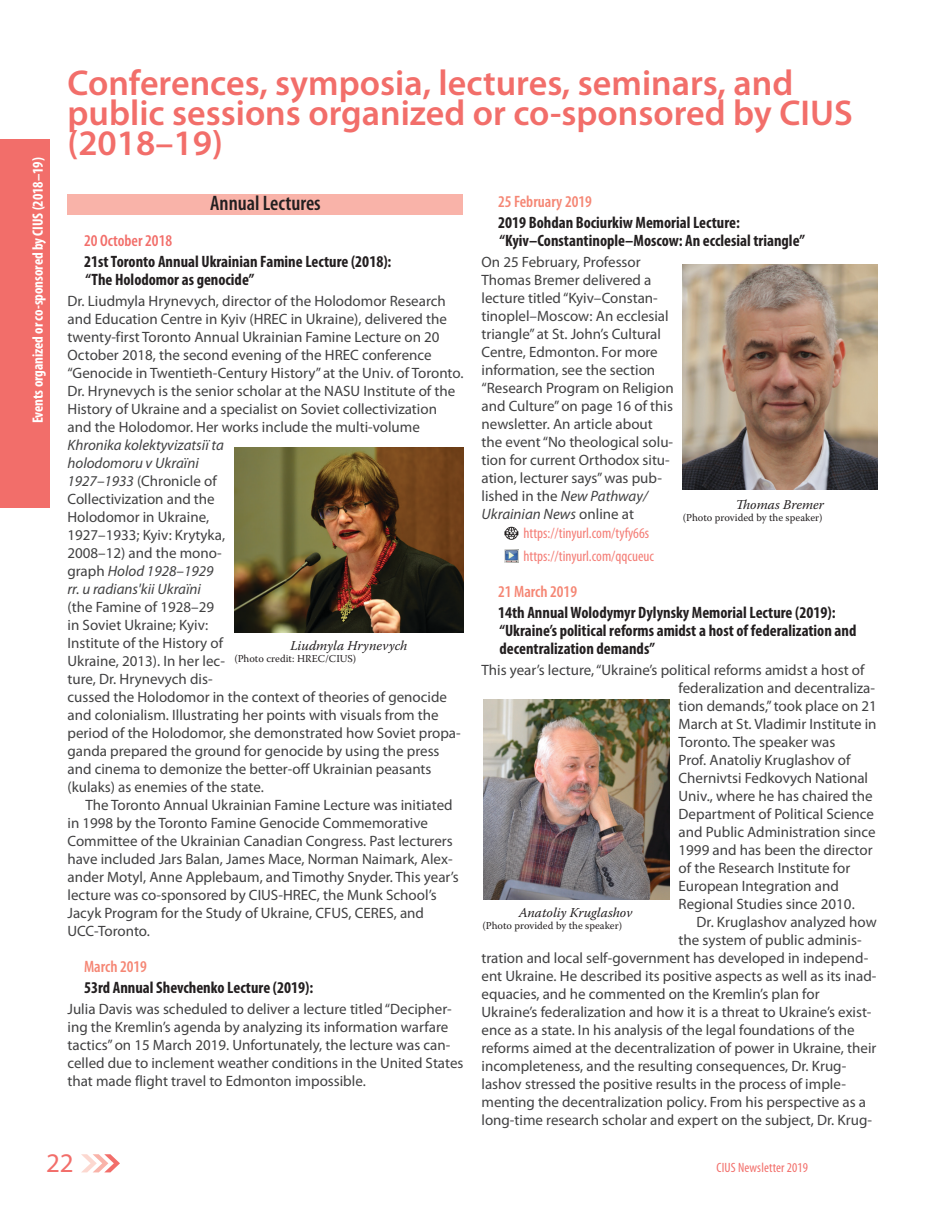
<style>
.page{position:relative;width:945px;height:1215px;background:#fff}
.page>*{position:absolute;margin:0;border:0;box-sizing:border-box;transform-origin:0 0}
.NL-Section_Title{font:600 36px/30px "Myriad Pro";color:#f26e6a}
.t1{font:27px "Myriad Pro";color:#f26e6a}
.NL-Events-Categories{font:600 condensed 21px "Myriad Pro";color:#231f20}
.NL-Awards-Subtitle_0{font:700 condensed 16.5px/18px "Myriad Pro";color:#231f20}
.NL-Events-Subtitle_0{font:600 condensed 16.5px "Myriad Pro";color:#f58674}
.NL-Events-Subtitle_0-2{font:600 condensed 16.5px "Myriad Pro";color:#f26e6a}
.NL-Body-main-1st_par{font:15px/18px "Myriad Pro";color:#414142}
.NL-Body-main{font:15px/18px "Myriad Pro";color:#414142}
.NL-Body-Pictograms-L{font:condensed 15px "Myriad Pro";color:#f47d76}
.NL-Section_Runner{font:700 condensed 15px "Myriad Pro";letter-spacing:-.005em;color:#fff}
.NL-Photo_Cutlines-Ce{font:italic 13.5px "Warnock Pro";color:#231f20}
.t2{font:condensed 13.5px "Myriad Pro";letter-spacing:.01em;color:#f26e6a}
.NL-Photo_Cutlines-Cr{font:10.5px "Warnock Pro";color:#231f20}
.s1{font-style:italic}
</style>
<div class="page">
<svg style="left:81px;top:1154px;width:39px;height:18px"></svg>
<div style="left:0;top:140px;width:50px;height:368px;background:#f26e6a"></div>
<svg style="left:504px;top:527px;width:14px;height:13px"></svg>
<img style="left:504px;top:549px;width:14px;height:13px">
<div style="left:68px;top:194px;width:396px;height:21px;background:#f9b3a9"></div>
<img style="left:234px;top:448px;width:230px;height:184px">
<img style="left:683px;top:264px;width:194px;height:226px">
<img style="left:483px;top:699px;width:187px;height:200px">
<p class="NL-Section_Runner" style="left:28px;top:423px;width:267px;rotate:-90deg">Events organized or co-sponsored by CIUS (2018–19)</p>
<p class="NL-Section_Title" style="left:68px;top:68px;width:787px">Conferences, symposia, lectures, seminars, and public sessions organized or co-sponsored by CIUS (2018–19)</p>
<p class="NL-Events-Categories" style="left:210px;top:190px;width:112px">Annual Lectures</p>
<p class="NL-Events-Subtitle_0-2" style="left:84px;top:230px;width:90px">20 October 2018</p>
<p class="NL-Awards-Subtitle_0" style="left:84px;top:252px;width:309px">21st Toronto Annual Ukrainian Famine Lecture (2018): “The Holodomor as genocide”</p>
<p class="NL-Body-main-1st_par" style="left:68px;top:292px;width:398px">Dr. Liudmyla Hrynevych, director of the Holodomor Research and Education Centre in Kyiv (HREC in Ukraine), delivered the twenty-first Toronto Annual Ukrainian Famine Lecture on 20<br>October 2018, the second evening of the HREC conference “Genocide in Twentieth-Century History” at the Univ. of Toronto.<br>Dr. Hrynevych is the senior scholar at the NASU Institute of the History of Ukraine and a specialist on Soviet collectivization and the Holodomor. Her works include the multi-volume <span class="s1">Khronika kolektуvizatsiї ta<br>holodomoru v Ukraїni<br>1927–1933</span> (Chronicle of<br>Collectivization and the<br>Holodomor in Ukraine,<br>1927–1933; Kyiv: Krytyka,<br>2008–12) and the mono-<br>graph <span class="s1">Holod 1928–1929<br>rr. u radians'kii Ukraїni<br></span>(the Famine of 1928–29<br>in Soviet Ukraine; Kyiv:<br>Institute of the History of<br>Ukraine, 2013). In her lec-<br>ture, Dr. Hrynevych dis-<br>cussed the Holodomor in the context of theories of genocide and colonialism. Illustrating her points with visuals from the period of the Holodomor, she demonstrated how Soviet propa&shy;ganda prepared the ground for genocide by using the press and cinema to demonize the better-off Ukrainian peasants (kulaks) as enemies of the state.</p>
<p class="NL-Body-main" style="left:68px;top:796px;width:393px;text-indent:18px">The Toronto Annual Ukrainian Famine Lecture was initiated in 1998 by the Toronto Famine Genocide Commemorative Committee of the Ukrainian Canadian Congress. Past lecturers have included Jars Balan, James Mace, Norman Naimark, Alex&shy;ander Motyl, Anne Applebaum, and Timothy Snyder. This year’s lecture was co-sponsored by CIUS-HREC, the Munk School’s Jacyk Program for the Study of Ukraine, CFUS, CERES, and UCC-Toronto.</p>
<p class="NL-Events-Subtitle_0" style="left:84px;top:956px;width:65px">March 2019</p>
<p class="NL-Awards-Subtitle_0" style="left:84px;top:978px;width:231px">53rd Annual Shevchenko Lecture (2019):</p>
<p class="NL-Body-main-1st_par" style="left:68px;top:1000px;width:397px">Julia Davis was scheduled to deliver a lecture titled “Decipher&shy;ing the Kremlin’s agenda by analyzing its information warfare tactics” on 15 March 2019. Unfortunately, the lecture was can&shy;celled due to inclement weather conditions in the United States that made flight travel to Edmonton impossible.</p>
<p class="NL-Photo_Cutlines-Ce" style="left:290px;top:638px;width:118px">Liudmyla Hrynevych</p>
<p class="NL-Photo_Cutlines-Cr" style="left:234px;top:653px;width:124px">(Photo credit: HREC/CIUS)</p>
<p class="NL-Events-Subtitle_0" style="left:498px;top:191px;width:95px">25 February 2019</p>
<p class="NL-Awards-Subtitle_0" style="left:498px;top:213px;width:309px">2019 Bohdan Bociurkiw Memorial Lecture: “Kyiv–Constantinople–Moscow: An ecclesial triangle”</p>
<p class="NL-Body-main-1st_par" style="left:482px;top:253px;width:194px">On 25 February, Professor<br>Thomas Bremer delivered a lecture titled “Kyiv–Constan&shy;tinoplel–Moscow: An ecclesial triangle” at St. John’s Cultural<br>Centre, Edmonton. For more information, see the section “Research Program on Religion and Culture” on page 16 of this newsletter. An article about the event “No theological solu&shy;tion for current Orthodox situ&shy;ation, lecturer says” was pub&shy;lished in the <span class="s1">New Pathway/<br>Ukrainian News</span> online at</p>
<p class="NL-Body-Pictograms-L" style="left:524px;top:524px;width:127px">https://tinyurl.com/tyfy66s</p>
<p class="NL-Body-Pictograms-L" style="left:524px;top:547px;width:132px">https://tinyurl.com/qqcueuc</p>
<p class="NL-Events-Subtitle_0" style="left:498px;top:581px;width:81px">21 March 2019</p>
<p class="NL-Awards-Subtitle_0" style="left:498px;top:603px;width:360px">14th Annual Wolodymyr Dylynsky Memorial Lecture (2019): “Ukraine’s political reforms amidst а host of federalization and decentralization demands”</p>
<p class="NL-Body-main-1st_par" style="left:679px;top:661px;width:200px;text-indent:-197px">This year’s lecture, “Ukraine’s political reforms amidst а host of federalization and decentraliza&shy;tion demands,” took place on 21<br>March at St. Vladimir Institute in Toronto. The speaker was<br>Prof. Anatoliy Kruglashov of Chernivtsi Fedkovych National Univ., where he has chaired the Department of Political Science and Public Administration since 1999 and has been the director of the Research Institute for European Integration and Regional Studies since 2010.</p>
<p class="NL-Body-main" style="left:697px;top:913px;width:182px">Dr. Kruglashov analyzed how</p>
<p class="NL-Body-main" style="left:679px;top:931px;width:185px">the system of public adminis-</p>
<p class="NL-Body-main" style="left:482px;top:949px;width:388px">tration and local self-government has developed in independ-</p>
<p class="NL-Body-main" style="left:482px;top:967px;width:397px">ent Ukraine. He described its positive aspects as well as its inad-</p>
<p class="NL-Body-main" style="left:482px;top:985px;width:340px">equacies, and he commented on the Kremlin’s plan for</p>
<p class="NL-Body-main" style="left:482px;top:1003px;width:392px">Ukraine’s federalization and how it is a threat to Ukraine’s exist-</p>
<p class="NL-Body-main" style="left:482px;top:1021px;width:375px">ence as a state. In his analysis of the legal foundations of the</p>
<p class="NL-Body-main" style="left:482px;top:1039px;width:396px">reforms aimed at the decentralization of power in Ukraine, their</p>
<p class="NL-Body-main" style="left:482px;top:1057px;width:366px">incompleteness, and the resulting consequences, Dr. Krug-</p>
<p class="NL-Body-main" style="left:482px;top:1075px;width:366px">lashov stressed the positive results in the process of imple-</p>
<p class="NL-Body-main" style="left:482px;top:1093px;width:386px">menting the decentralization policy. From his perspective as a</p>
<p class="NL-Body-main" style="left:482px;top:1111px;width:392px">long-time research scholar and expert on the subject, Dr. Krug-</p>
<p class="NL-Photo_Cutlines-Ce" style="left:736px;top:496px;width:90px">Thomas Bremer</p>
<p class="NL-Photo_Cutlines-Cr" style="left:683px;top:511px;width:141px">(Photo provided by the speaker)</p>
<p class="NL-Photo_Cutlines-Ce" style="left:519px;top:904px;width:115px">Anatoliy Kruglashov</p>
<p class="NL-Photo_Cutlines-Cr" style="left:482px;top:919px;width:141px">(Photo provided by the speaker)</p>
<h2 class="t1" style="left:46px;top:1149px;width:29px">22</h2>
<p class="t2" style="left:717px;top:1160px;width:93px">CIUS Newsletter 2019</p>
</div>
